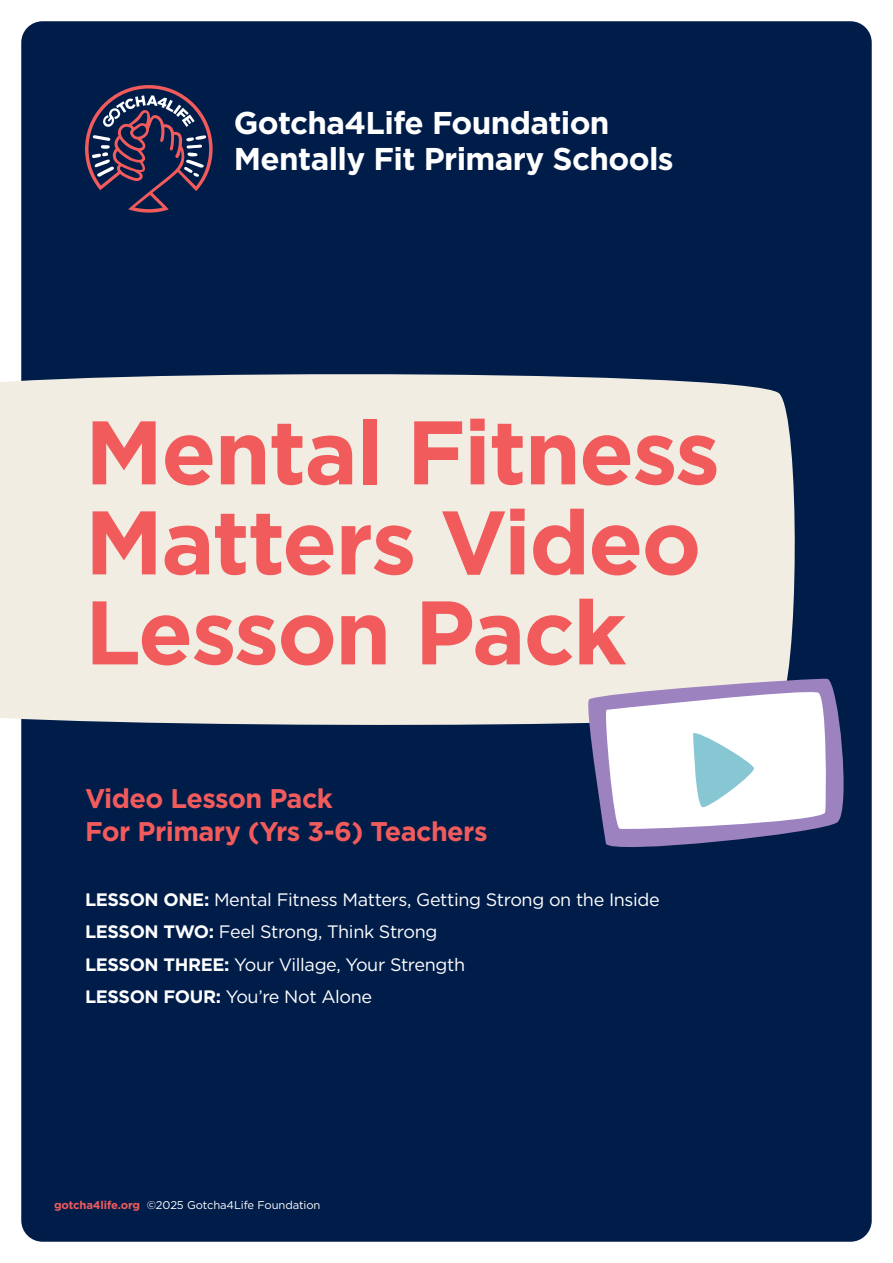
<style>
.page{position:relative;width:893px;height:1263px;background:#fff}
.page>*{position:absolute;margin:0;border:0;box-sizing:border-box;transform-origin:0 0}
.t1{font:700 90px/90px "Gotham";letter-spacing:-.02em;color:#f15b5c}
.t2{font:700 31.5px/36px "Gotham";letter-spacing:-.02em;color:#fff}
.t3{font:700 27px/32.5px "Gotham";letter-spacing:-.02em;color:#f15b5c}
.t4{font:18px/32.5px "Gotham";letter-spacing:-.02em;color:#fff}
.t5{font:11.25px "Gotham";letter-spacing:-.01em;color:#fff}
.s1{font-weight:700}
.s2{font-weight:700;color:#f15b5c}
</style>
<div class="page">
<div style="left:21px;top:21px;width:851px;height:1221px;background:#001d4a;border-radius:21px"></div>
<div style="left:0;top:368px;width:795px;height:364px;background:#f2ede3"></div>
<svg style="left:85px;top:85px;width:128px;height:128px"></svg>
<svg style="left:583px;top:671px;width:261px;height:176px"></svg>
<svg style="left:595px;top:685px;width:238px;height:153px"></svg>
<h2 class="t2" style="left:234px;top:104px;width:441px">Gotcha4Life Foundation<br>Mentally Fit Primary Schools</h2>
<h1 class="t1" style="left:85px;top:407px;width:637px">Mental Fitness<br>Matters Video<br>Lesson Pack</h1>
<h3 class="t3" style="left:85px;top:782px;width:404px">Video Lesson Pack<br>For Primary (Yrs 3-6) Teachers</h3>
<p class="t4" style="left:85px;top:883px;width:576px"><span class="s1">LESSON ONE:</span> Mental Fitness Matters, Getting Strong on the Inside <span class="s1">LESSON TWO:</span> Feel Strong, Think Strong<br><span class="s1">LESSON THREE:</span> Your Village, Your Strength<br><span class="s1">LESSON FOUR:</span> You’re Not Alone</p>
<p class="t5" style="left:54px;top:1198px;width:268px"><span class="s2">gotcha4life.org</span> ©2025 Gotcha4Life Foundation</p>
</div>
